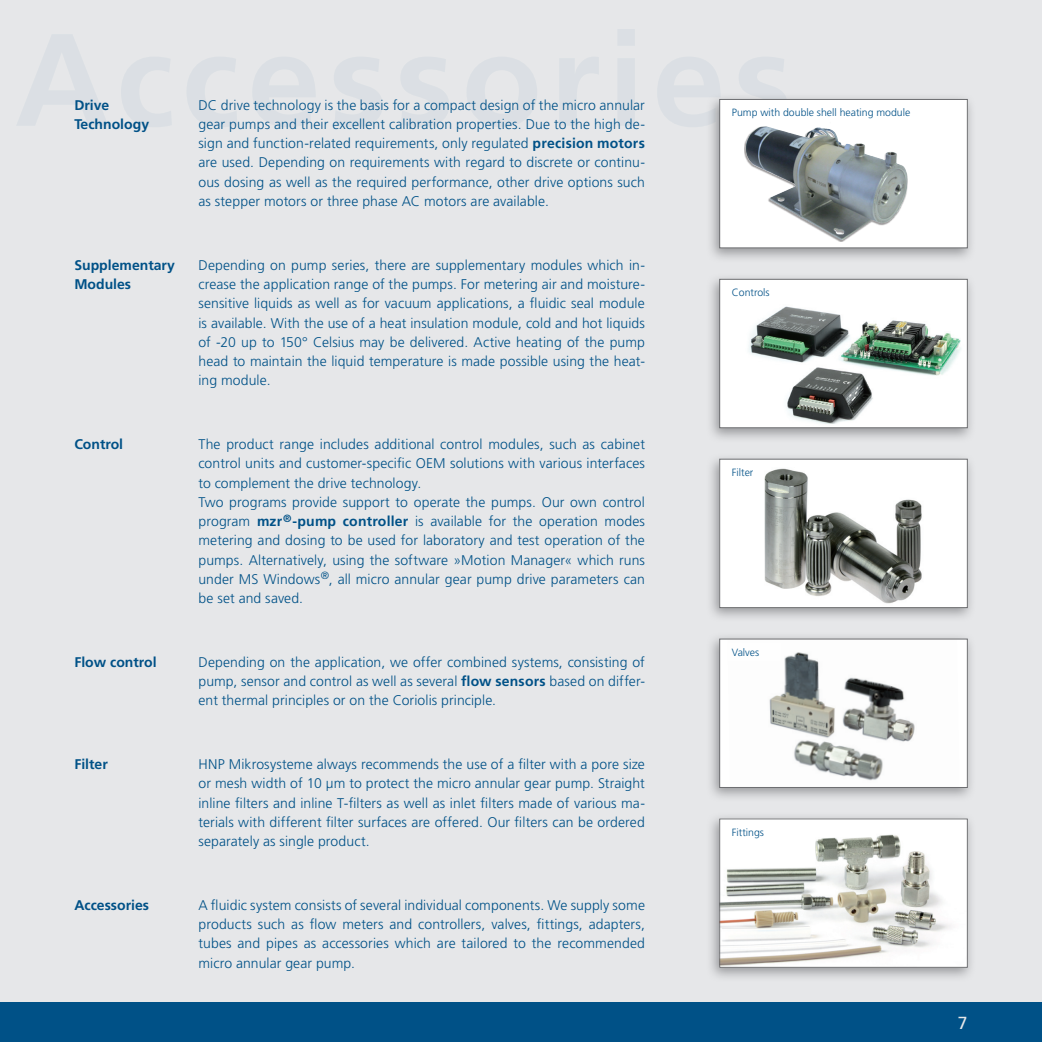
<style>
.page{position:relative;width:1042px;height:1042px;background:#e6e7e9}
.page>*{position:absolute;margin:0;border:0;box-sizing:border-box;transform-origin:0 0}
.t1{font:700 131.25px "Frutiger LT Std";letter-spacing:.06em;color:#005187}
.t2{font:17.5px "Frutiger LT Std";color:#e6e7e9}
.t3{font:300 14px/19.2px "Frutiger LT Std";letter-spacing:.005em;color:#005187;text-align:justify}
.t4{font:700 14px/19.2px "Frutiger LT Std";color:#005187}
.t5{font:300 10.5px "Frutiger LT Std";color:#005187}
.s1{font-weight:700}
</style>
<div class="page">
<div style="left:0;top:1002px;width:1042px;height:40px;background:#005187"></div>
<div style="left:706px;top:812px;width:269px;height:170px;background:#6c6d70;opacity:.65"></div>
<img style="left:721px;top:821px;width:244px;height:144px">
<div style="left:724px;top:823px;width:93px;height:18px;background:#fff"></div>
<div style="left:706px;top:633px;width:269px;height:170px;background:#6c6d70;opacity:.65"></div>
<div style="left:720px;top:639px;width:247px;height:148px;background:#fff"></div>
<img style="left:769px;top:652px;width:146px;height:129px">
<div style="left:719px;top:639px;width:248px;height:149px;border:1px solid #6c6d70"></div>
<div style="left:724px;top:643px;width:57px;height:18px;background:#fff"></div>
<div style="left:706px;top:93px;width:269px;height:170px;background:#6c6d70;opacity:.65"></div>
<div style="left:720px;top:99px;width:247px;height:149px;background:#fff"></div>
<div style="left:744px;top:122px;width:164px;height:120px;background:#231f20;opacity:.45"></div>
<img style="left:745px;top:122px;width:86px;height:70px">
<div style="left:719px;top:99px;width:248px;height:149px;border:1px solid #6c6d70"></div>
<div style="left:706px;top:453px;width:269px;height:170px;background:#6c6d70;opacity:.65"></div>
<img style="left:721px;top:461px;width:141px;height:145px">
<div style="left:719px;top:459px;width:248px;height:149px;border:1px solid #6c6d70"></div>
<div style="left:724px;top:463px;width:37px;height:18px;background:#fff"></div>
<div style="left:706px;top:273px;width:269px;height:170px;background:#6c6d70;opacity:.65"></div>
<div style="left:720px;top:279px;width:247px;height:149px;background:#fff"></div>
<img style="left:748px;top:306px;width:213px;height:118px">
<div style="left:862px;top:399px;width:180px;height:260px;background:#231f20;opacity:.75"></div>
<div style="left:719px;top:279px;width:248px;height:149px;border:1px solid #6c6d70"></div>
<h1 class="t1" style="left:15px;top:3px;width:779px">Accessories</h1>
<p class="t3" style="left:198px;top:95px;width:448px">DC drive technology is the basis for a compact design of the micro annular gear pumps and their excellent calibration properties. Due to the high de&shy;sign and function-related requirements, only regulated <span class="s1">precision motors </span>are used. Depending on requirements with regard to discrete or continu&shy;ous dosing as well as the required performance, other drive options such as stepper motors or three phase AC motors are available.</p>
<p class="t4" style="left:74px;top:95px;width:76px">Drive<br>Technology</p>
<p class="t5" style="left:732px;top:107px;width:180px">Pump with double shell heating module</p>
<p class="t4" style="left:74px;top:255px;width:102px">Supplementary<br>Modules</p>
<p class="t3" style="left:198px;top:255px;width:448px">Depending on pump series, there are supplementary modules which in&shy;crease the application range of the pumps. For metering air and moisture&shy;sensitive liquids as well as for vacuum applications, a fluidic seal module is available. With the use of a heat insulation module, cold and hot liquids of -20 up to 150° Celsius may be delivered. Active heating of the pump head to maintain the liquid temperature is made possible using the heat&shy;ing module.</p>
<p class="t5" style="left:732px;top:286px;width:39px">Controls</p>
<p class="t4" style="left:74px;top:434px;width:50px">Control</p>
<p class="t3" style="left:198px;top:435px;width:448px;text-align:left">The product range includes additional control modules, such as cabinet control units and customer-specific OEM solutions with various interfaces to complement the drive technology.<br>Two programs provide support to operate the pumps. Our own control program <span class="s1">mzr</span><sup>®</sup><span class="s1">‑pump controller</span> is available for the operation modes metering and dosing to be used for laboratory and test operation of the pumps. Alternatively, using the software »Motion Manager« which runs under MS Windows<sup>®</sup>, all micro annular gear pump drive parameters can be set and saved.</p>
<p class="t5" style="left:732px;top:466px;width:23px">Filter</p>
<p class="t4" style="left:74px;top:652px;width:84px">Flow control</p>
<p class="t3" style="left:198px;top:652px;width:448px">Depending on the application, we offer combined systems, consisting of pump, sensor and control as well as several <span class="s1">flow sensors</span> based on differ&shy;ent thermal principles or on the Coriolis principle.</p>
<p class="t5" style="left:732px;top:646px;width:29px">Valves</p>
<p class="t4" style="left:74px;top:754px;width:35px">Filter</p>
<p class="t3" style="left:198px;top:755px;width:448px">HNP Mikrosysteme always recommends the use of a filter with a pore size or mesh width of 10 μm to protect the micro annular gear pump. Straight inline filters and inline T-filters as well as inlet filters made of various ma&shy;terials with different filter surfaces are offered. Our filters can be ordered separately as single product.</p>
<p class="t5" style="left:732px;top:826px;width:34px">Fittings</p>
<p class="t4" style="left:74px;top:895px;width:76px">Accessories</p>
<p class="t3" style="left:198px;top:895px;width:448px">A fluidic system consists of several individual components. We supply some products such as flow meters and controllers, valves, fittings, adapters, tubes and pipes as accessories which are tailored to the recommended micro annular gear pump.</p>
<p class="t2" style="left:958px;top:1012px;width:11px">7</p>
</div>
